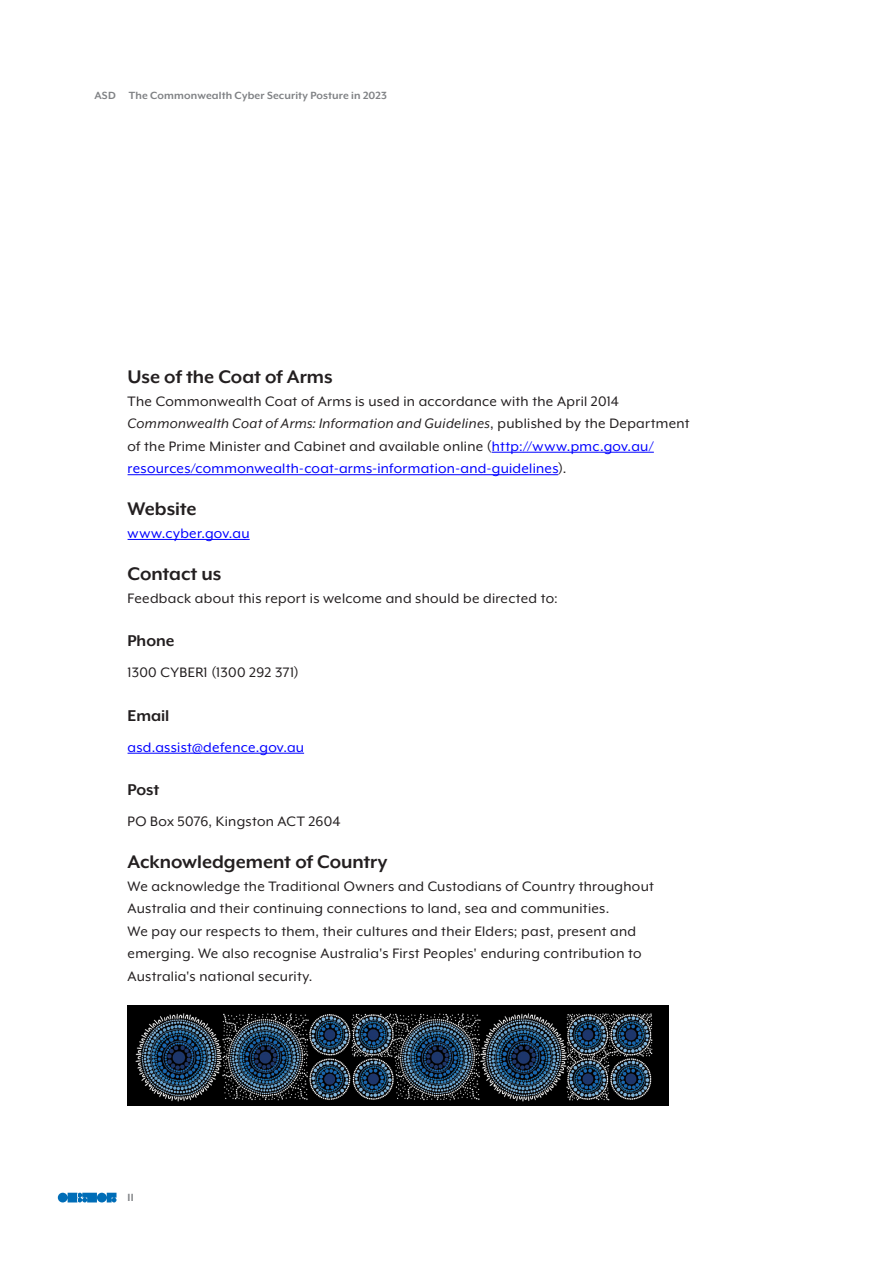
<style>
.page{position:relative;width:893px;height:1263px;background:#fff}
.page>*{position:absolute;margin:0;border:0;box-sizing:border-box;transform-origin:0 0}
.Imprint_h2{font:700 21px "Mr Eaves XL Mod OT";color:#231f20}
.Imprint_h3{font:700 18px "Mr Eaves XL Mod OT";letter-spacing:-.005em;color:#231f20}
.Body_Text{font:15.75px/22.5px "Mr Eaves XL Mod OT";letter-spacing:.02em;color:#231f20}
.Body_Text-2{font:15.75px "Mr Eaves XL Mod OT";letter-spacing:.02em;color:#00f}
.t1{font:700 12px "Mr Eaves XL Mod OT";letter-spacing:.01em;color:#808285}
.s1{font-style:italic}
.s2{color:#00f}
</style>
<div class="page">
<svg style="left:58px;top:1193px;width:59px;height:9px"></svg>
<hr style="left:492px;top:452px;width:162px;height:1px;background:#00f">
<hr style="left:128px;top:474px;width:430px;height:1px;background:#00f">
<hr style="left:128px;top:539px;width:122px;height:1px;background:#00f">
<hr style="left:128px;top:753px;width:176px;height:1px;background:#00f">
<img style="left:128px;top:1006px;width:541px;height:99px">
<p class="t1" style="left:94px;top:90px;width:294px">ASD The Commonwealth Cyber Security Posture in 2023</p>
<h2 class="Imprint_h2" style="left:128px;top:366px;width:206px">Use of the Coat of Arms</h2>
<p class="Body_Text" style="left:128px;top:390px;width:564px">The Commonwealth Coat of Arms is used in accordance with the April 2014<br><span class="s1">Commonwealth Coat of Arms: Information and Guidelines</span>, published by the Department of the Prime Minister and Cabinet and available online (<span class="s2">http://www.pmc.gov.au/ resources/commonwealth-coat-arms-information-and-guidelines</span>).</p>
<h2 class="Imprint_h2" style="left:128px;top:498px;width:71px">Website</h2>
<p class="Body_Text-2" style="left:128px;top:525px;width:124px">www.cyber.gov.au</p>
<h2 class="Imprint_h2" style="left:128px;top:563px;width:95px">Contact us</h2>
<p class="Body_Text" style="left:128px;top:587px;width:432px">Feedback about this report is welcome and should be directed to:</p>
<h3 class="Imprint_h3" style="left:128px;top:632px;width:48px">Phone</h3>
<p class="Body_Text" style="left:128px;top:661px;width:173px">1300 CYBER1 (1300 292 371)</p>
<h3 class="Imprint_h3" style="left:128px;top:706px;width:43px">Email</h3>
<p class="Body_Text-2" style="left:128px;top:739px;width:178px">asd.assist@defence.gov.au</p>
<h3 class="Imprint_h3" style="left:128px;top:781px;width:33px">Post</h3>
<p class="Body_Text" style="left:128px;top:810px;width:215px">PO Box 5076, Kingston ACT 2604</p>
<h2 class="Imprint_h2" style="left:128px;top:851px;width:261px">Acknowledgement of Country</h2>
<p class="Body_Text" style="left:128px;top:875px;width:528px">We acknowledge the Traditional Owners and Custodians of Country throughout Australia and their continuing connections to land, sea and communities.<br>We pay our respects to them, their cultures and their Elders; past, present and emerging. We also recognise Australia's First Peoples' enduring contribution to Australia's national security.</p>
<p class="t1" style="left:128px;top:1191px;width:8px">II</p>
</div>
